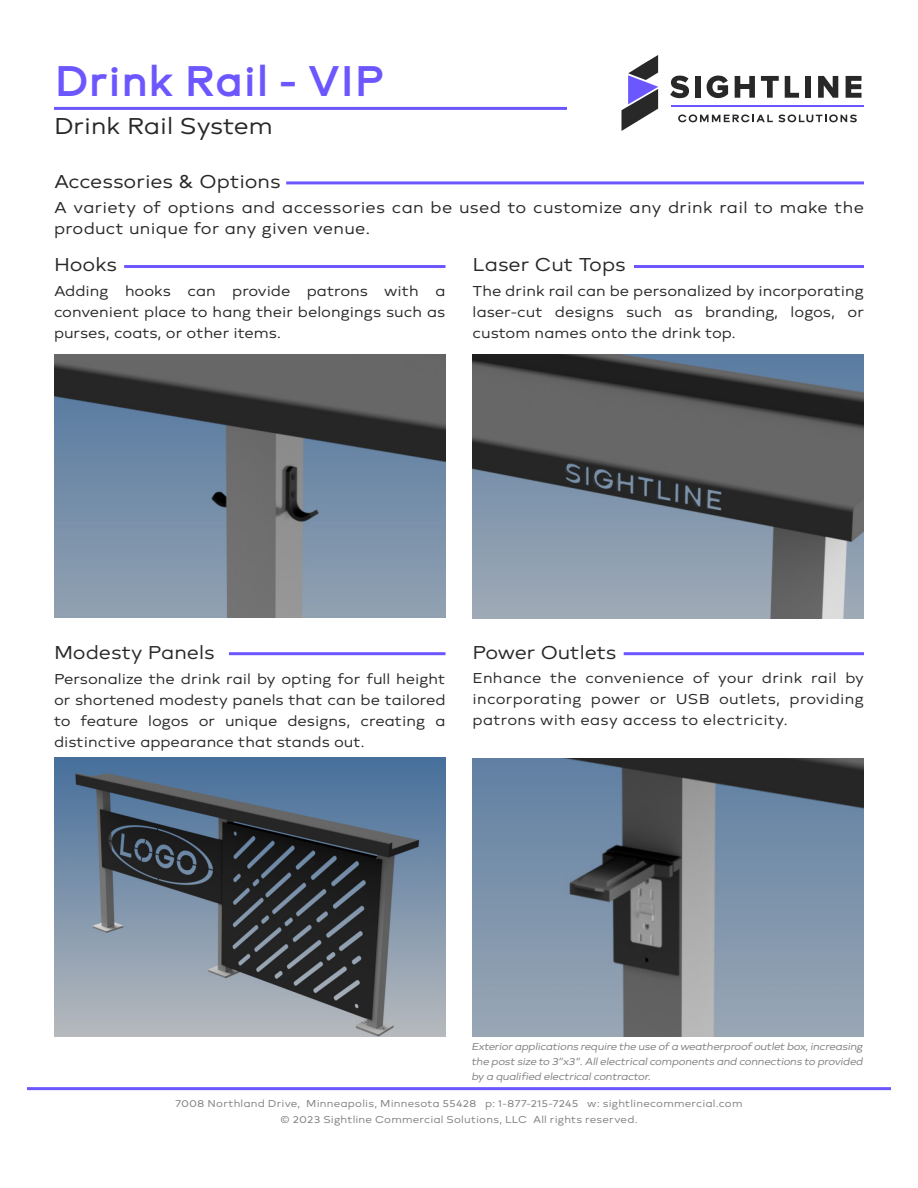
<style>
.page{position:relative;width:918px;height:1188px;background:#fff}
.page>*{position:absolute;margin:0;border:0;box-sizing:border-box;transform-origin:0 0}
.t1{font:700 45px "Brooklyn";letter-spacing:-.01em;color:#6c57ff;scale:.95 1}
.t2{font:24px "Brooklyn";color:#282828}
.t3{font:19.5px "Brooklyn";color:#282828}
.t4{font:16.5px/21px "Brooklyn";letter-spacing:.02em;color:#282828}
.t5{font:15px/21px "Brooklyn";color:#282828;text-align:justify}
.t6{font:italic 10.5px/15px "Brooklyn";letter-spacing:-.03em;color:#7f7f7f;text-align:justify}
.t7{font:10.5px/16.6px "Brooklyn";letter-spacing:.015em;color:#7f7f7f;text-align:center}
</style>
<div class="page">
<hr style="left:54px;top:107px;width:513px;height:3px;background:#6c57ff">
<hr style="left:27px;top:1087px;width:864px;height:3px;background:#6c57ff">
<svg style="left:622px;top:55px;width:36px;height:76px"></svg>
<svg style="left:818px;top:76px;width:20px;height:22px"></svg>
<hr style="left:672px;top:105px;width:192px;height:2px;background:#6c57ff">
<svg style="left:707px;top:75px;width:21px;height:23px"></svg>
<svg style="left:735px;top:76px;width:20px;height:22px"></svg>
<svg style="left:846px;top:76px;width:16px;height:22px"></svg>
<svg style="left:670px;top:75px;width:19px;height:24px"></svg>
<svg style="left:761px;top:76px;width:18px;height:22px"></svg>
<svg style="left:785px;top:76px;width:14px;height:22px"></svg>
<div style="left:695px;top:76px;width:6px;height:22px;background:#282828"></div>
<div style="left:805px;top:76px;width:6px;height:22px;background:#282828"></div>
<svg style="left:678px;top:114px;width:179px;height:9px"></svg>
<hr style="left:286px;top:181px;width:578px;height:3px;background:#6c57ff">
<hr style="left:124px;top:265px;width:322px;height:3px;background:#6c57ff">
<hr style="left:229px;top:652px;width:217px;height:3px;background:#6c57ff">
<hr style="left:624px;top:652px;width:240px;height:3px;background:#6c57ff">
<img style="left:54px;top:354px;width:392px;height:264px">
<img style="left:54px;top:757px;width:392px;height:280px">
<img style="left:472px;top:758px;width:392px;height:278px">
<hr style="left:634px;top:265px;width:230px;height:3px;background:#6c57ff">
<img style="left:472px;top:354px;width:392px;height:265px">
<h1 class="t1" style="left:54px;top:59px;width:350px">Drink Rail - VIP</h1>
<h2 class="t2" style="left:54px;top:114px;width:220px">Drink Rail System</h2>
<p class="t3" style="left:54px;top:172px;width:228px">Accessories &amp; Options</p>
<p class="t4" style="left:54px;top:198px;width:812px">A variety of options and accessories can be used to customize any drink rail to make the product unique for any given venue.</p>
<p class="t3" style="left:54px;top:256px;width:65px">Hooks</p>
<p class="t3" style="left:472px;top:256px;width:155px">Laser Cut Tops</p>
<p class="t5" style="left:54px;top:281px;width:393px">Adding hooks can provide patrons with a convenient place to hang their belongings such as purses, coats, or other items.</p>
<p class="t5" style="left:472px;top:281px;width:393px">The drink rail can be personalized by incorporating laser-cut designs such as branding, logos, or custom names onto the drink top.</p>
<p class="t3" style="left:54px;top:643px;width:162px">Modesty Panels</p>
<p class="t3" style="left:472px;top:643px;width:146px">Power Outlets</p>
<p class="t5" style="left:54px;top:670px;width:393px">Personalize the drink rail by opting for full height or shortened modesty panels that can be tailored to feature logos or unique designs, creating a distinctive appearance that stands out.</p>
<p class="t5" style="left:472px;top:668px;width:393px">Enhance the convenience of your drink rail by incorporating power or USB outlets, providing patrons with easy access to electricity.</p>
<p class="t6" style="left:472px;top:1040px;width:393px">Exterior applications require the use of a weatherproof outlet box, increasing the post size to 3”x3”. All electrical components and connections to provided by a qualified electrical contractor.</p>
<p class="t7" style="left:175px;top:1095px;width:569px">7008 Northland Drive, Minneapolis, Minnesota 55428 p: 1-877-215-7245 w: sightlinecommercial.com © 2023 Sightline Commercial Solutions, LLC All rights reserved.</p>
</div>
